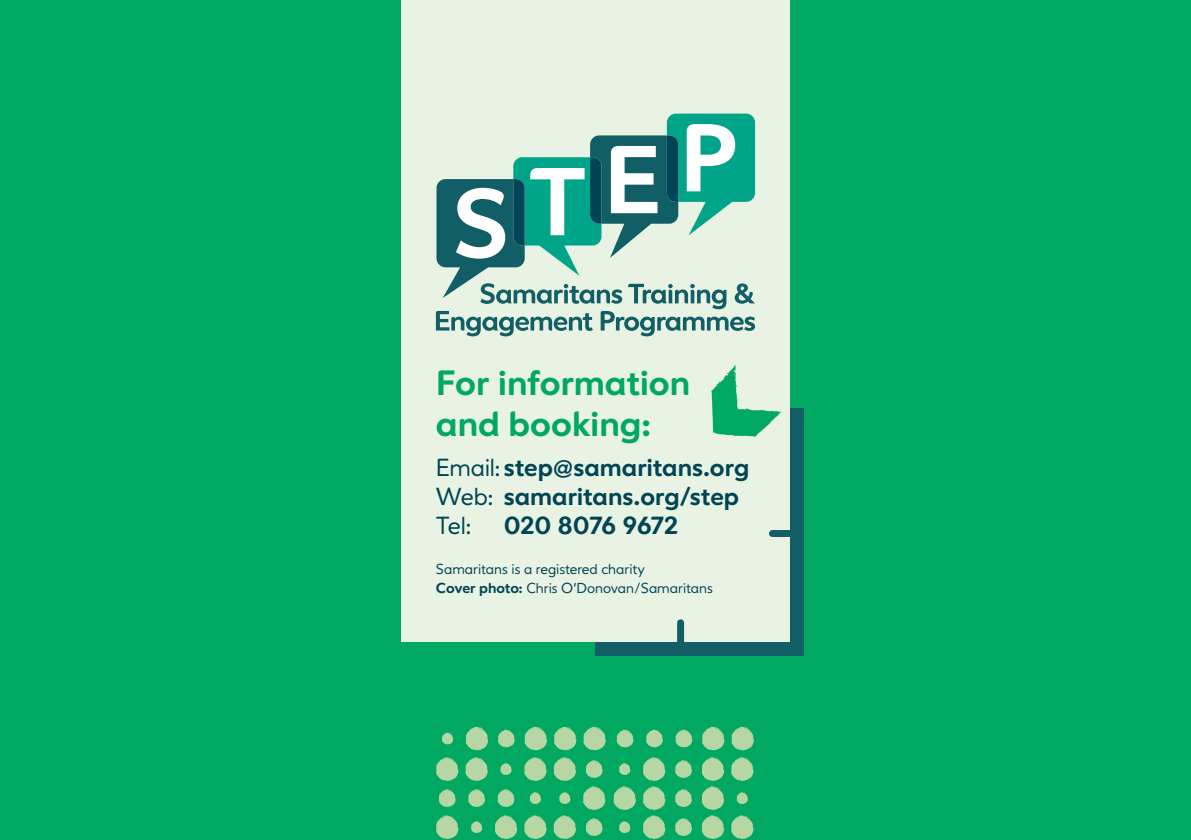
<style>
.page{position:relative;width:1191px;height:840px;background:#fff}
.page>*{position:absolute;margin:0;border:0;box-sizing:border-box;transform-origin:0 0}
.SubHeader{font:700 34px/40.8px "Varah";letter-spacing:-.005em;color:#00a862}
.Body{font:700 24px "Varah";color:#045}
.Body-2{font:24px "Varah";color:#045}
.Photo_credit{font:14px "Varah";color:#045}
.s1{font-weight:400}
.s2{font-weight:700}
</style>
<div class="page">
<div style="left:0;top:0;width:1191px;height:839px;background:#00a862"></div>
<div style="left:595px;top:408px;width:209px;height:247px;background:#115e67"></div>
<div style="left:401px;top:0;width:388px;height:641px;background:#e9f3e3"></div>
<svg style="left:769px;top:529px;width:21px;height:7px"></svg>
<svg style="left:677px;top:619px;width:7px;height:23px"></svg>
<svg style="left:436px;top:113px;width:319px;height:223px"></svg>
<svg style="left:442px;top:732px;width:11px;height:12px"></svg>
<svg style="left:465px;top:726px;width:23px;height:23px"></svg>
<svg style="left:498px;top:729px;width:17px;height:18px"></svg>
<svg style="left:524px;top:726px;width:23px;height:23px"></svg>
<svg style="left:554px;top:726px;width:22px;height:23px"></svg>
<svg style="left:583px;top:726px;width:23px;height:23px"></svg>
<svg style="left:616px;top:729px;width:17px;height:18px"></svg>
<svg style="left:646px;top:729px;width:17px;height:18px"></svg>
<svg style="left:675px;top:729px;width:17px;height:18px"></svg>
<svg style="left:702px;top:726px;width:22px;height:23px"></svg>
<svg style="left:731px;top:726px;width:23px;height:23px"></svg>
<svg style="left:436px;top:757px;width:22px;height:23px"></svg>
<svg style="left:465px;top:757px;width:23px;height:23px"></svg>
<svg style="left:500px;top:763px;width:12px;height:11px"></svg>
<svg style="left:524px;top:757px;width:23px;height:23px"></svg>
<svg style="left:553px;top:757px;width:23px;height:23px"></svg>
<svg style="left:585px;top:760px;width:18px;height:17px"></svg>
<svg style="left:619px;top:763px;width:11px;height:11px"></svg>
<svg style="left:675px;top:760px;width:17px;height:17px"></svg>
<svg style="left:731px;top:757px;width:22px;height:23px"></svg>
<svg style="left:439px;top:789px;width:17px;height:17px"></svg>
<svg style="left:468px;top:789px;width:17px;height:17px"></svg>
<svg style="left:497px;top:789px;width:17px;height:17px"></svg>
<svg style="left:530px;top:792px;width:11px;height:11px"></svg>
<svg style="left:559px;top:792px;width:11px;height:11px"></svg>
<svg style="left:583px;top:786px;width:22px;height:23px"></svg>
<svg style="left:613px;top:786px;width:23px;height:23px"></svg>
<svg style="left:675px;top:789px;width:17px;height:17px"></svg>
<svg style="left:736px;top:792px;width:12px;height:11px"></svg>
<svg style="left:436px;top:815px;width:22px;height:23px"></svg>
<svg style="left:471px;top:821px;width:11px;height:11px"></svg>
<svg style="left:494px;top:815px;width:23px;height:23px"></svg>
<svg style="left:524px;top:815px;width:23px;height:23px"></svg>
<svg style="left:553px;top:815px;width:23px;height:23px"></svg>
<svg style="left:586px;top:818px;width:17px;height:17px"></svg>
<svg style="left:619px;top:821px;width:11px;height:11px"></svg>
<svg style="left:643px;top:757px;width:22px;height:81px"></svg>
<svg style="left:675px;top:818px;width:17px;height:17px"></svg>
<svg style="left:701px;top:757px;width:23px;height:81px"></svg>
<svg style="left:731px;top:815px;width:22px;height:23px"></svg>
<svg style="left:711px;top:365px;width:70px;height:71px"></svg>
<p class="SubHeader" style="left:436px;top:362px;width:256px">For information and booking:</p>
<p class="Body" style="left:436px;top:452px;width:315px"><span class="s1">Email:</span> step@samaritans.org</p>
<p class="Body" style="left:436px;top:481px;width:305px"><span class="s1">Web:</span> samaritans.org/step</p>
<p class="Body-2" style="left:436px;top:511px;width:37px">Tel:</p>
<p class="Body" style="left:504px;top:510px;width:176px">020 8076 9672</p>
<p class="Photo_credit" style="left:436px;top:561px;width:211px">Samaritans is a registered charity</p>
<p class="Photo_credit" style="left:436px;top:580px;width:278px"><span class="s2">Cover photo:</span> Chris O’Donovan/Samaritans</p>
</div>
